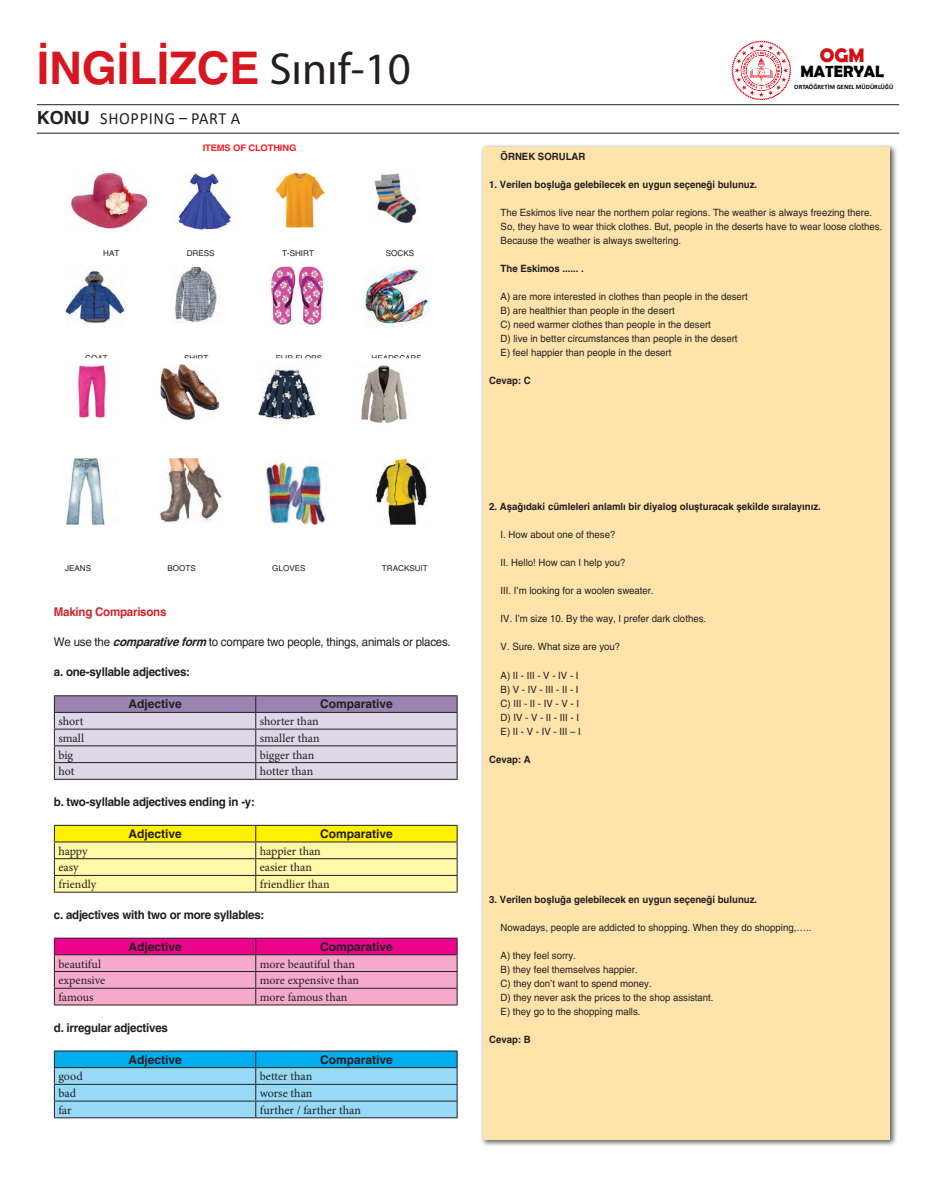
<style>
.page{position:relative;width:936px;height:1191px;background:#fff}
.page>*{position:absolute;margin:0;border:0;box-sizing:border-box;transform-origin:0 0}
.UST_BASLIK{font:700 45px "Helveticasinav";color:#d7171f}
.t1{font:700 19.7px "Berlin Sans FB Demi";color:#d20f13}
.UST_BASLIK-2{font:17px "Calibri";letter-spacing:.04em;color:#231f20;scale:.96 1}
.t2{font:700 16.4px "Berlin Sans FB Demi";color:#020204}
.t3{font:12px "Minion Pro";letter-spacing:-.005em;color:#231f20}
.spot{font:700 12px "Helveticasinav";letter-spacing:-.02em;color:#231f20;scale:.96 1}
.spot-2{font:700 12px "Helveticasinav";color:#231f20}
.spot-3{font:12px "Helveticasinav";letter-spacing:-.02em;color:#231f20;scale:.96 1}
.spot-4{font:700 12px "Helveticasinav";letter-spacing:-.02em;color:#d1232a;scale:.96 1}
.spot-5{font:10px/14px "Helveticasinav";color:#231f20;scale:.96 1}
.spot-6{font:700 10px "Helveticasinav";color:#231f20;scale:.96 1}
.spot-7{font:700 9px "Helveticasinav";letter-spacing:-.02em;color:#ee1d23;scale:1.05 1}
.spot-8{font:8px "Helveticasinav";color:#231f20}
.t4{font:700 6.6px "Calibri";color:#020204}
.s1{font-family:"Myriad Pro";font-weight:400;color:#231f20}
.s2{font-family:"Helveticasinav";font-weight:700;font-size:18px}
.s3{font-weight:700;font-style:italic}
</style>
<div class="page">
<svg style="left:731px;top:41px;width:60px;height:59px"></svg>
<hr style="left:37px;top:104px;width:862px;height:1px;background:#231f20">
<hr style="left:37px;top:133px;width:862px;height:1px;background:#231f20">
<hr style="left:54px;top:695px;width:202px;height:1px;background:#231f20">
<hr style="left:256px;top:695px;width:201px;height:1px;background:#231f20">
<svg style="left:54px;top:696px;width:403px;height:83px;background:#c5bcd0"></svg>
<hr style="left:54px;top:779px;width:202px;height:1px;background:#231f20">
<hr style="left:256px;top:779px;width:201px;height:1px;background:#231f20">
<svg style="left:54px;top:825px;width:403px;height:66px;background:#f0e878"></svg>
<hr style="left:54px;top:891px;width:202px;height:1px;background:#231f20">
<hr style="left:256px;top:891px;width:201px;height:1px;background:#231f20">
<hr style="left:54px;top:937px;width:202px;height:1px;background:#231f20">
<hr style="left:256px;top:937px;width:201px;height:1px;background:#231f20">
<svg style="left:54px;top:938px;width:403px;height:66px;background:#e67ab2"></svg>
<hr style="left:54px;top:1004px;width:202px;height:1px;background:#231f20">
<hr style="left:256px;top:1004px;width:201px;height:1px;background:#231f20">
<hr style="left:54px;top:1050px;width:202px;height:1px;background:#231f20">
<hr style="left:256px;top:1050px;width:201px;height:1px;background:#231f20">
<svg style="left:54px;top:1051px;width:403px;height:66px;background:#6cc4e9"></svg>
<hr style="left:54px;top:1117px;width:202px;height:1px;background:#231f20">
<hr style="left:256px;top:1117px;width:201px;height:1px;background:#231f20">
<div style="left:480px;top:144px;width:417px;height:1003px;background:#231f20;opacity:.75"></div>
<div style="left:483px;top:147px;width:406px;height:993px;background:#ffe3aa"></div>
<img style="left:70px;top:172px;width:347px;height:58px">
<img style="left:66px;top:266px;width:363px;height:61px">
<img style="left:77px;top:364px;width:330px;height:60px">
<img style="left:66px;top:458px;width:362px;height:66px">
<p class="UST_BASLIK" style="left:37px;top:42px;width:375px">İNGİLİZCE <span class="s1">Sınıf-10</span></p>
<p class="t1" style="left:819px;top:43px;width:46px">OGM</p>
<p class="t2" style="left:800px;top:62px;width:85px">MATERYAL</p>
<p class="t4" style="left:794px;top:82px;width:101px">ORTAÖĞRETİM GENEL MÜDÜRLÜĞÜ</p>
<p class="UST_BASLIK-2" style="left:37px;top:106px;width:213px"><span class="s2">KONU</span> SHOPPING – PART A</p>
<p class="spot-7" style="left:203px;top:143px;width:91px">ITEMS OF CLOTHING</p>
<p class="spot-8" style="left:103px;top:249px;width:18px">HAT</p>
<p class="spot-8" style="left:187px;top:249px;width:29px">DRESS</p>
<p class="spot-8" style="left:282px;top:249px;width:33px">T-SHIRT</p>
<p class="spot-8" style="left:386px;top:249px;width:30px">SOCKS</p>
<p class="spot-8" style="left:85px;top:354px;width:24px">COAT</p>
<p class="spot-8" style="left:184px;top:354px;width:26px">SHIRT</p>
<p class="spot-8" style="left:276px;top:354px;width:48px">FLIP-FLOPS</p>
<p class="spot-8" style="left:371px;top:354px;width:51px">HEADSCARF</p>
<p class="spot-6" style="left:500px;top:151px;width:90px">ÖRNEK SORULAR</p>
<p class="spot-6" style="left:489px;top:179px;width:280px">1. Verilen boşluğa gelebilecek en uygun seçeneği bulunuz.</p>
<p class="spot-5" style="left:500px;top:206px;width:399px">The Eskimos live near the northern polar regions. The weather is always freezing there.<br>So, they have to wear thick clothes. But, people in the deserts have to wear loose clothes.<br>Because the weather is always sweltering.</p>
<p class="spot-6" style="left:500px;top:263px;width:88px">The Eskimos ...... .</p>
<p class="spot-5" style="left:500px;top:290px;width:259px">A) are more interested in clothes than people in the desert</p>
<p class="spot-5" style="left:500px;top:304px;width:183px">B) are healthier than people in the desert</p>
<p class="spot-5" style="left:500px;top:318px;width:220px">C) need warmer clothes than people in the desert</p>
<p class="spot-5" style="left:500px;top:332px;width:248px">D) live in better circumstances than people in the desert</p>
<p class="spot-5" style="left:500px;top:346px;width:179px">E) feel happier than people in the desert</p>
<p class="spot-6" style="left:489px;top:375px;width:45px">Cevap: C</p>
<p class="spot-8" style="left:65px;top:564px;width:28px">JEANS</p>
<p class="spot-8" style="left:168px;top:564px;width:30px">BOOTS</p>
<p class="spot-8" style="left:272px;top:564px;width:35px">GLOVES</p>
<p class="spot-8" style="left:382px;top:564px;width:47px">TRACKSUIT</p>
<p class="spot-4" style="left:54px;top:605px;width:119px">Making Comparisons</p>
<p class="spot-3" style="left:54px;top:635px;width:415px">We use the <span class="s3">comparativeform</span> to compare two people, things, animals or places.</p>
<p class="spot" style="left:54px;top:665px;width:143px">a. one-syllable adjectives:</p>
<p class="spot-2" style="left:128px;top:697px;width:55px">Adjective</p>
<p class="spot-2" style="left:320px;top:697px;width:74px">Comparative</p>
<p class="t3" style="left:58px;top:713px;width:26px">short</p>
<p class="t3" style="left:260px;top:713px;width:60px">shorter than</p>
<p class="t3" style="left:58px;top:730px;width:27px">small</p>
<p class="t3" style="left:260px;top:730px;width:61px">smaller than</p>
<p class="t3" style="left:58px;top:746px;width:16px">big</p>
<p class="t3" style="left:260px;top:746px;width:56px">bigger than</p>
<p class="t3" style="left:58px;top:763px;width:18px">hot</p>
<p class="t3" style="left:260px;top:763px;width:55px">hotter than</p>
<p class="spot" style="left:54px;top:794px;width:211px">b. two-syllable adjectives ending in -y:</p>
<p class="spot-2" style="left:128px;top:826px;width:55px">Adjective</p>
<p class="spot-2" style="left:320px;top:826px;width:74px">Comparative</p>
<p class="t3" style="left:58px;top:843px;width:31px">happy</p>
<p class="t3" style="left:260px;top:843px;width:63px">happier than</p>
<p class="t3" style="left:58px;top:859px;width:22px">easy</p>
<p class="t3" style="left:260px;top:859px;width:54px">easier than</p>
<p class="t3" style="left:58px;top:876px;width:39px">friendly</p>
<p class="t3" style="left:260px;top:876px;width:71px">friendlier than</p>
<p class="spot" style="left:54px;top:907px;width:221px">c. adjectives with two or more syllables:</p>
<p class="spot-2" style="left:128px;top:939px;width:55px">Adjective</p>
<p class="spot-2" style="left:320px;top:939px;width:74px">Comparative</p>
<p class="t3" style="left:58px;top:955px;width:44px">beautiful</p>
<p class="t3" style="left:260px;top:955px;width:97px">more beautiful than</p>
<p class="t3" style="left:58px;top:972px;width:48px">expensive</p>
<p class="t3" style="left:260px;top:972px;width:101px">more expensive than</p>
<p class="t3" style="left:58px;top:989px;width:37px">famous</p>
<p class="t3" style="left:260px;top:989px;width:89px">more famous than</p>
<p class="spot" style="left:54px;top:1020px;width:120px">d. irregular adjectives</p>
<p class="spot-2" style="left:128px;top:1052px;width:55px">Adjective</p>
<p class="spot-2" style="left:320px;top:1052px;width:74px">Comparative</p>
<p class="t3" style="left:58px;top:1068px;width:26px">good</p>
<p class="t3" style="left:260px;top:1068px;width:54px">better than</p>
<p class="t3" style="left:58px;top:1085px;width:19px">bad</p>
<p class="t3" style="left:260px;top:1085px;width:54px">worse than</p>
<p class="t3" style="left:58px;top:1102px;width:15px">far</p>
<p class="t3" style="left:260px;top:1102px;width:103px">further / farther than</p>
<p class="spot-6" style="left:489px;top:501px;width:347px">2. Aşağıdaki cümleleri anlamlı bir diyalog oluşturacak şekilde sıralayınız.</p>
<p class="spot-5" style="left:500px;top:528px;width:121px">I. How about one of these?</p>
<p class="spot-5" style="left:500px;top:556px;width:132px">II. Hello! How can I help you?</p>
<p class="spot-5" style="left:500px;top:584px;width:161px">III. I’m looking for a woolen sweater.</p>
<p class="spot-5" style="left:500px;top:612px;width:215px">IV. I’m size 10. By the way, I prefer dark clothes.</p>
<p class="spot-5" style="left:500px;top:640px;width:126px">V. Sure. What size are you?</p>
<p class="spot-5" style="left:500px;top:668px;width:83px">A) II - III - V - IV - I</p>
<p class="spot-5" style="left:500px;top:682px;width:83px">B) V - IV - III - II - I</p>
<p class="spot-5" style="left:500px;top:696px;width:83px">C) III - II - IV - V - I</p>
<p class="spot-5" style="left:500px;top:710px;width:83px">D) IV - V - II - III - I</p>
<p class="spot-5" style="left:500px;top:724px;width:85px">E) II - V - IV - III – I</p>
<p class="spot-6" style="left:489px;top:753px;width:45px">Cevap: A</p>
<p class="spot-6" style="left:489px;top:893px;width:280px">3. Verilen boşluğa gelebilecek en uygun seçeneği bulunuz.</p>
<p class="spot-5" style="left:500px;top:920px;width:325px">Nowadays, people are addicted to shopping. When they do shopping,…..</p>
<p class="spot-5" style="left:500px;top:948px;width:80px">A) they feel sorry.</p>
<p class="spot-5" style="left:500px;top:962px;width:144px">B) they feel themselves happier.</p>
<p class="spot-5" style="left:500px;top:976px;width:159px">C) they don’t want to spend money.</p>
<p class="spot-5" style="left:500px;top:990px;width:223px">D) they never ask the prices to the shop assistant.</p>
<p class="spot-5" style="left:500px;top:1004px;width:147px">E) they go to the shopping malls.</p>
<p class="spot-6" style="left:489px;top:1033px;width:45px">Cevap: B</p>
</div>
